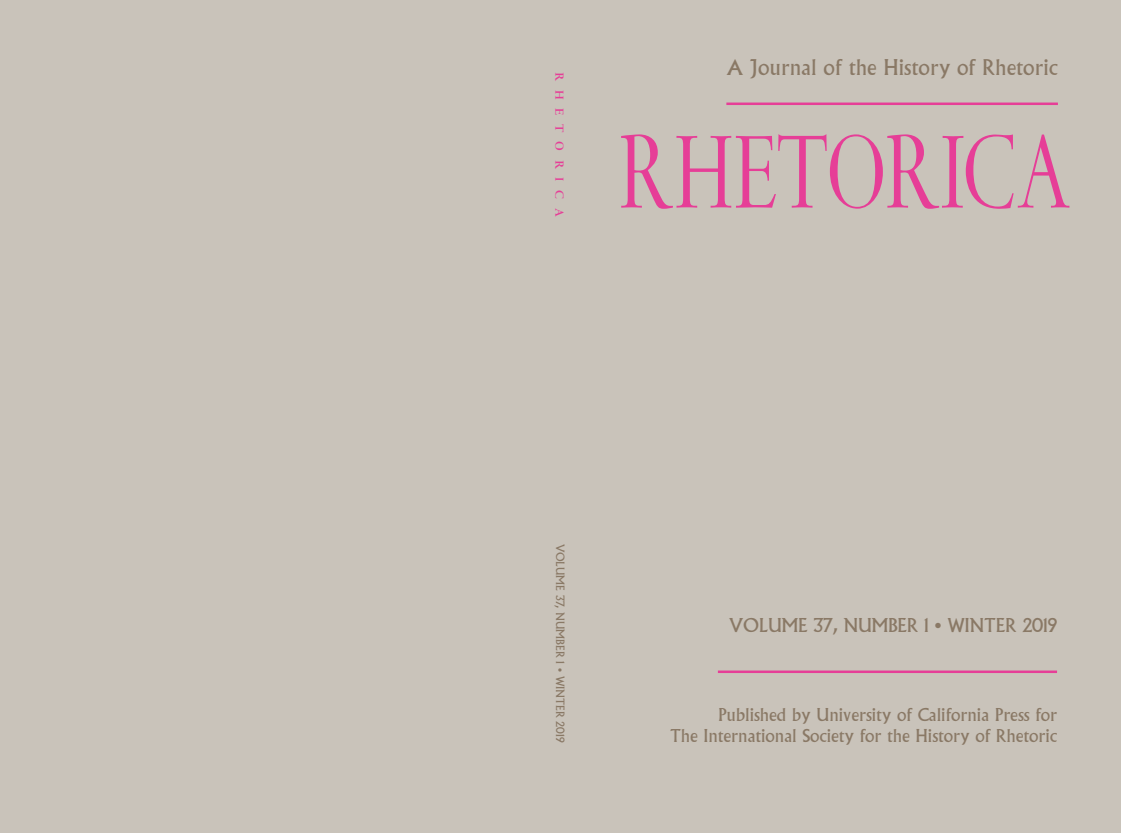
<style>
.page{position:relative;width:1121px;height:833px;background:#fff}
.page>*{position:absolute;margin:0;border:0;box-sizing:border-box;transform-origin:0 0}
.t1{font:122px "Spectrum";letter-spacing:-.025em;color:#e63e97;scale:.75 1}
.t2{font:21.12px "Albertus";color:#8a7966}
.t3{font:18.62px "Albertus";letter-spacing:-.01em;color:#8a7966}
.t4{font:17.38px "Albertus";letter-spacing:-.005em;color:#8a7966}
.t5{font:600 13.75px "Spectrum";letter-spacing:.63em;color:#e63e97}
.t6{font:11.25px "Albertus";letter-spacing:.005em;color:#8a7966}
</style>
<div class="page">
<div style="left:0;top:0;width:1120px;height:832px;background:#c9c3ba"></div>
<hr style="left:726px;top:102px;width:331px;height:3px;background:#e63e97">
<hr style="left:717px;top:670px;width:339px;height:3px;background:#e63e97">
<p class="t5" style="left:566px;top:72px;width:146px;rotate:90deg">RHETORICA</p>
<p class="t2" style="left:726px;top:55px;width:333px">A Journal of the History of Rhetoric</p>
<p class="t1" style="left:616px;top:108px;width:610px">RHETORICA</p>
<p class="t6" style="left:567px;top:543px;width:200px;rotate:90deg">VOLUME 37, NUMBER 1 • WINTER 2019</p>
<p class="t3" style="left:729px;top:614px;width:329px">VOLUME 37, NUMBER 1 • WINTER 2019</p>
<p class="t4" style="left:718px;top:704px;width:341px">Published by University of California Press for</p>
<p class="t4" style="left:670px;top:725px;width:388px">The International Society for the History of Rhetoric</p>
</div>
